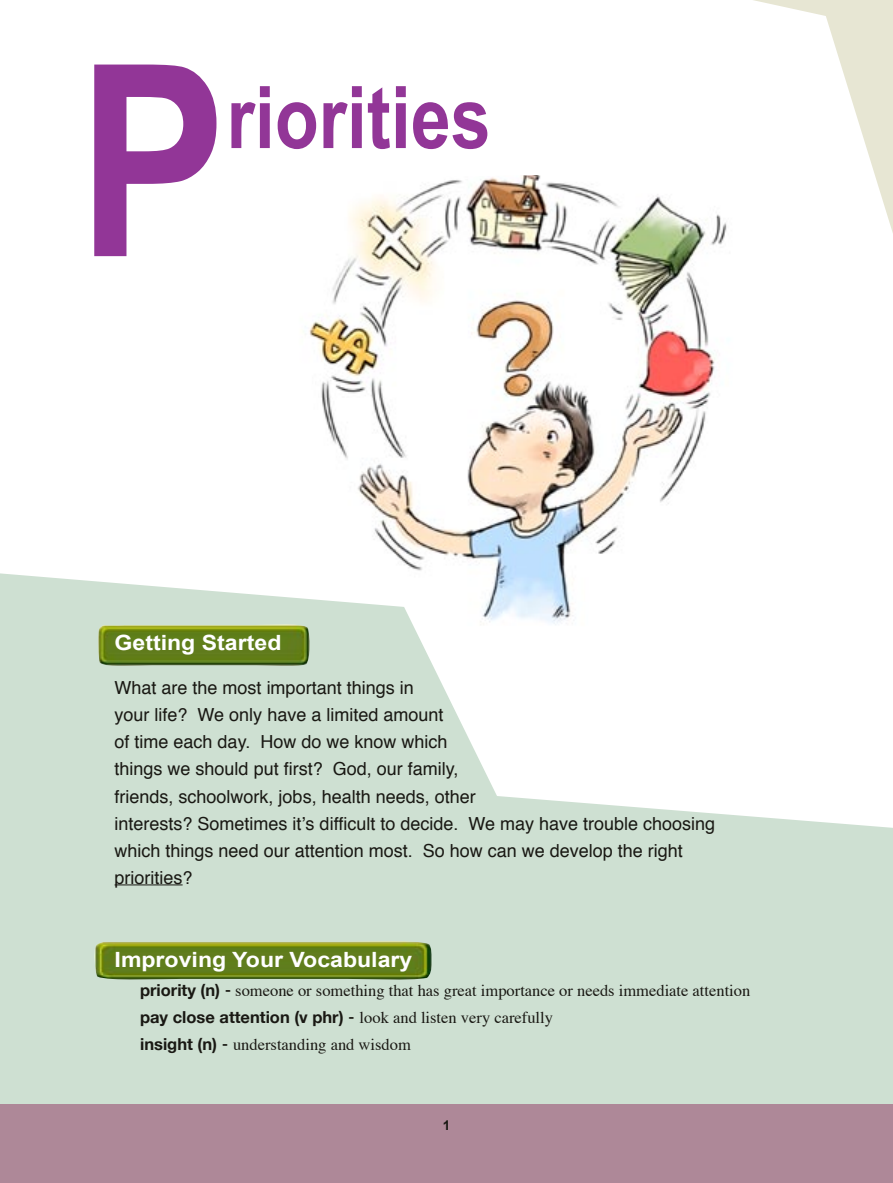
<style>
.page{position:relative;width:893px;height:1183px;background:#fff}
.page>*{position:absolute;margin:0;border:0;box-sizing:border-box;transform-origin:0 0}
.篇名{font:700 267.45px "Arial";color:#923697;scale:.83 1}
.篇名-2{font:700 86.4px "Arial";color:#923697;scale:.83 1}
.sub_title-1{font:700 21px "Arial";color:#fff;scale:1.1 1}
.sub_title-1-2{font:18px/27px "Helvetica";color:#191813}
.text{font:16.5px "Times";color:#191813}
.t1{font:700 13.5px "Arial";color:#191813}
.s1{font-family:"Helvetica Neue";font-weight:700}
.s2{font-family:"Helvetica";font-size:18px}
</style>
<div class="page">
<svg style="left:753px;top:0;width:140px;height:233px"></svg>
<svg style="left:0;top:616px;width:893px;height:488px;fill:#cee0d2"></svg>
<div style="left:0;top:1104px;width:893px;height:78px;background:#ae8898"></div>
<img style="left:93px;top:938px;width:341px;height:41px">
<img style="left:97px;top:622px;width:214px;height:46px">
<hr style="left:115px;top:884px;width:68px;height:1px;background:#191813">
<svg style="left:0;top:573px;width:252px;height:43px;fill:#cee0d2"></svg>
<img style="left:252px;top:170px;width:503px;height:456px">
<p class="篇名" style="left:78px;top:12px;width:181px">P</p>
<p class="篇名-2" style="left:227px;top:69px;width:320px">riorities</p>
<p class="sub_title-1" style="left:115px;top:631px;width:153px">Getting Started</p>
<p class="sub_title-1-2" style="left:115px;top:673px;width:301px">What are the most important things in</p>
<p class="sub_title-1-2" style="left:115px;top:700px;width:330px">your life? We only have a limited amount</p>
<p class="sub_title-1-2" style="left:115px;top:727px;width:334px">of time each day. How do we know which</p>
<p class="sub_title-1-2" style="left:115px;top:754px;width:345px">things we should put first? God, our family,</p>
<p class="sub_title-1-2" style="left:115px;top:781px;width:363px">friends, schoolwork, jobs, health needs, other</p>
<p class="sub_title-1-2" style="left:115px;top:808px;width:602px">interests? Sometimes it’s difficult to decide. We may have trouble choosing which things need our attention most. So how can we develop the right priorities?</p>
<p class="sub_title-1" style="left:115px;top:947px;width:272px">Improving Your Vocabulary</p>
<p class="text" style="left:140px;top:974px;width:612px"><span class="s1">priority (n)</span> <span class="s2">-</span> someone or something that has great importance or needs immediate attention</p>
<p class="text" style="left:140px;top:1001px;width:414px"><span class="s1">pay close attention (v phr)</span> <span class="s2">-</span> look and listen very carefully</p>
<p class="text" style="left:140px;top:1028px;width:272px"><span class="s1">insight (n)</span> <span class="s2">-</span> understanding and wisdom</p>
<p class="t1" style="left:443px;top:1117px;width:9px">1</p>
</div>
